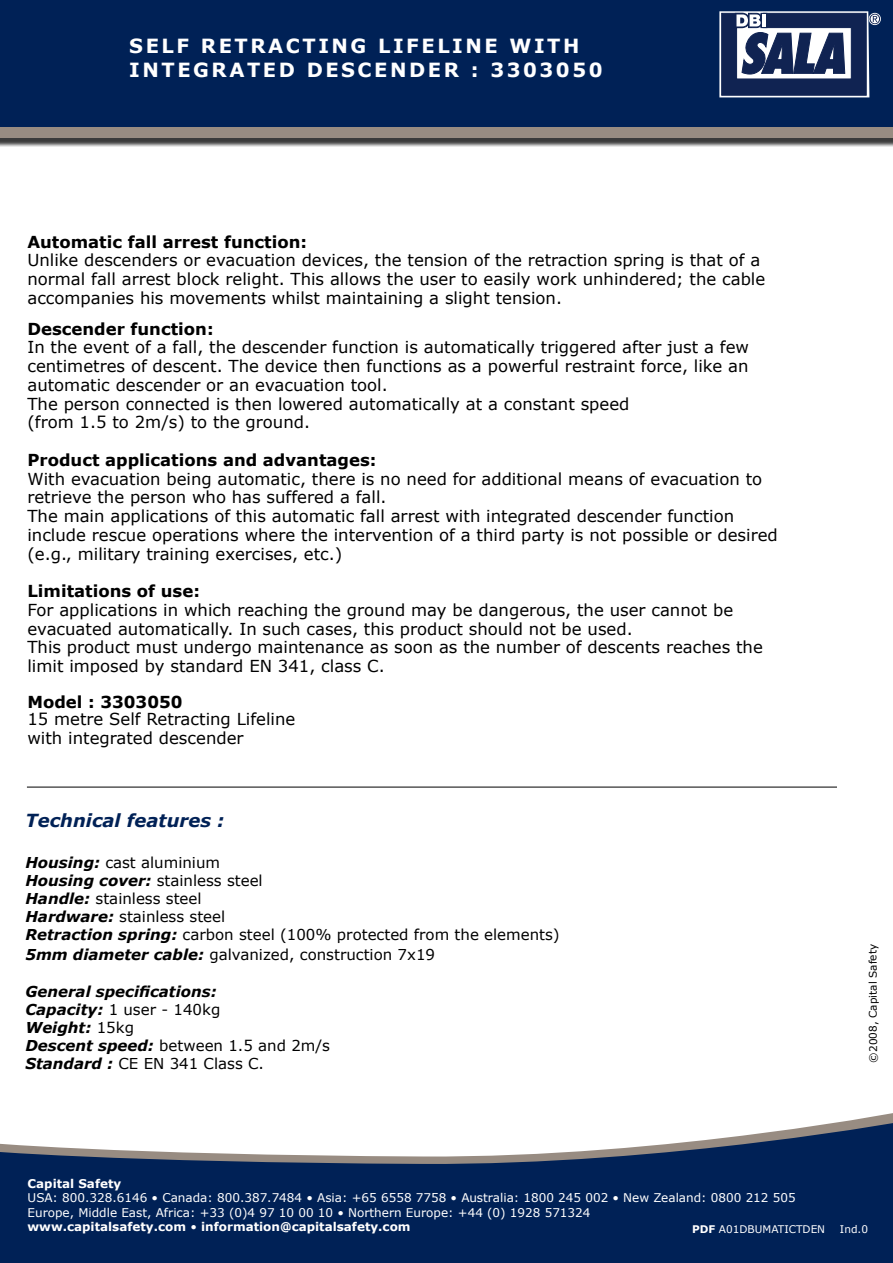
<style>
.page{position:relative;width:893px;height:1263px;background:#fff}
.page>*{position:absolute;margin:0;border:0;box-sizing:border-box;transform-origin:0 0}
.t1{font:700 19.5px/23.4px "Verdana";letter-spacing:.13em;color:#fff}
.t2{font:italic 700 18px "Verdana";color:#002156}
.t3{font:16.5px/18.8px "Verdana";color:#000}
.t4{font:700 16.5px "Verdana";color:#000}
.t5{font:15px/18px "Verdana";color:#000}
.t6{font:italic 700 15px/18px "Verdana";color:#000}
.t7{font:12px/14.4px "Verdana";color:#fff}
.t8{font:700 12px "Verdana";color:#fff}
.t9{font:10.5px "Verdana";color:#fff}
.t10{font:10.5px "Verdana";letter-spacing:-.005em;color:#000}
.s1{font-weight:700;font-style:italic}
.s2{font-weight:400;font-style:normal}
.s3{font-weight:700}
</style>
<div class="page">
<div style="left:0;top:0;width:893px;height:147px;background:#000;opacity:.77"></div>
<div style="left:0;top:0;width:893px;height:138px;background:#988c82"></div>
<div style="left:0;top:0;width:893px;height:126px;background:#002156"></div>
<svg style="left:0;top:1119px;width:893px;height:144px;fill:#002156"></svg>
<hr style="left:27px;top:787px;width:810px;height:1px;background:#000">
<svg style="left:719px;top:11px;width:161px;height:86px"></svg>
<p class="t1" style="left:129px;top:34px;width:475px">SELF RETRACTING LIFELINE WITH<br>INTEGRATED DESCENDER : 3303050</p>
<p class="t4" style="left:27px;top:231px;width:281px">Automatic fall arrest function:</p>
<p class="t3" style="left:27px;top:250px;width:739px">Unlike descenders or evacuation devices, the tension of the retraction spring is that of a normal fall arrest block relight. This allows the user to easily work unhindered; the cable accompanies his movements whilst maintaining a slight tension.</p>
<p class="t4" style="left:27px;top:318px;width:188px">Descender function:</p>
<p class="t3" style="left:27px;top:337px;width:723px">In the event of a fall, the descender function is automatically triggered after just a few centimetres of descent. The device then functions as a powerful restraint force, like an automatic descender or an evacuation tool.<br>The person connected is then lowered automatically at a constant speed<br>(from 1.5 to 2m/s) to the ground.</p>
<p class="t4" style="left:27px;top:449px;width:351px">Product applications and advantages:</p>
<p class="t3" style="left:27px;top:469px;width:752px">With evacuation being automatic, there is no need for additional means of evacuation to retrieve the person who has suffered a fall.<br>The main applications of this automatic fall arrest with integrated descender function include rescue operations where the intervention of a third party is not possible or desired (e.g., military training exercises, etc.)</p>
<p class="t4" style="left:27px;top:580px;width:174px">Limitations of use:</p>
<p class="t3" style="left:27px;top:600px;width:737px">For applications in which reaching the ground may be dangerous, the user cannot be evacuated automatically. In such cases, this product should not be used.<br>This product must undergo maintenance as soon as the number of descents reaches the limit imposed by standard EN 341, class C.</p>
<p class="t4" style="left:27px;top:691px;width:157px">Model : 3303050</p>
<p class="t3" style="left:27px;top:709px;width:269px">15 metre Self Retracting Lifeline with integrated descender</p>
<p class="t2" style="left:25px;top:809px;width:201px">Technical features :</p>
<p class="t5" style="left:25px;top:853px;width:536px"><span class="s1">Housing:</span> cast aluminium<br><span class="s1">Housing cover:</span> stainless steel<br><span class="s1">Handle:</span> stainless steel<br><span class="s1">Hardware:</span> stainless steel<br><span class="s1">Retraction spring:</span> carbon steel (100% protected from the elements)</p>
<p class="t5" style="left:25px;top:945px;width:411px"><span class="s1">5mm diameter cable:</span> galvanized, construction 7x19</p>
<p class="t6" style="left:25px;top:982px;width:306px">General specifications:<br>Capacity: <span class="s2">1 user - 140kg<br></span>Weight: <span class="s2">15kg<br></span>Descent speed: <span class="s2">between 1.5 and 2m/s<br></span>Standard : <span class="s2">CE EN 341 Class C.</span></p>
<p class="t10" style="left:866px;top:1063px;width:120px;rotate:-90deg">©2008, Capital Safety</p>
<p class="t8" style="left:28px;top:1176px;width:95px">Capital Safety</p>
<p class="t7" style="left:28px;top:1190px;width:770px">USA: 800.328.6146 • Canada: 800.387.7484 • Asia: +65 6558 7758 • Australia: 1800 245 002 • New Zealand: 0800 212 505<br>Europe, Middle East, Africa: +33 (0)4 97 10 00 10 • Northern Europe: +44 (0) 1928 571324<br><span class="s3">www.capitalsafety.com</span> • <span class="s3">information@capitalsafety.com</span></p>
<p class="t9" style="left:692px;top:1222px;width:135px"><span class="s3">PDF</span> A01DBUMATICTDEN</p>
<p class="t9" style="left:840px;top:1222px;width:30px">Ind.0</p>
</div>
